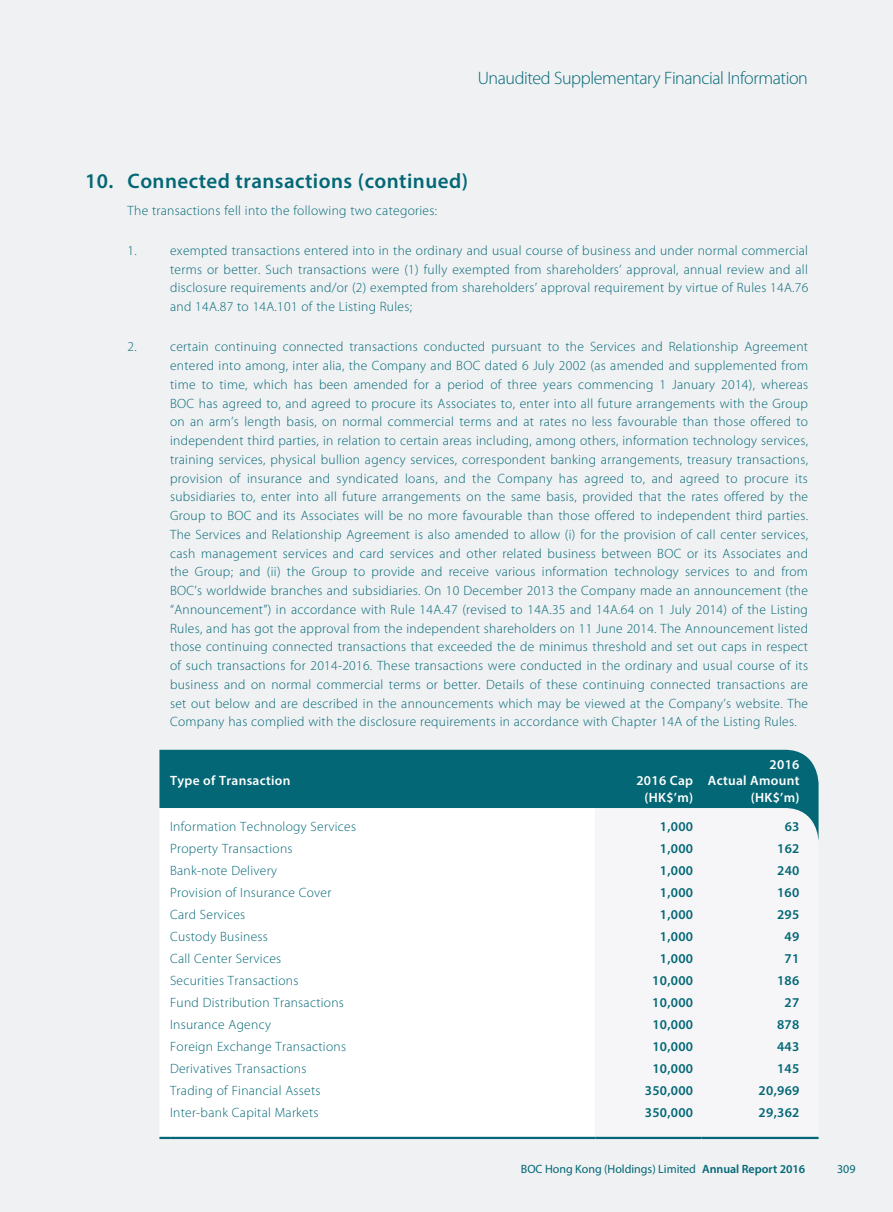
<style>
.page{position:relative;width:893px;height:1212px;background:#eff1f3}
.page>*{position:absolute;margin:0;border:0;box-sizing:border-box;transform-origin:0 0}
.t1{font:600 21px "Myriad Pro";letter-spacing:.02em;color:#036775}
.t2{font:300 18px "Myriad Pro";letter-spacing:-.025em;color:#036775}
.t3{font:300 13.5px/18.8px "Myriad Pro";letter-spacing:.02em;color:#036775;text-align:justify}
.t4{font:600 13.5px "Myriad Pro";letter-spacing:.02em;color:#036775}
.t5{font:600 13.5px/16.5px "Myriad Pro";letter-spacing:.02em;color:#fff;text-align:right}
.t6{font:12px "Myriad Pro";color:#036775}
.s1{font-weight:600}
</style>
<div class="page">
<div style="left:159px;top:842px;width:436px;height:295px;background:#fff"></div>
<svg style="left:159px;top:1137px;width:11px;height:2px"></svg>
<hr style="left:170px;top:1137px;width:425px;height:2px;background:#036775">
<hr style="left:595px;top:1137px;width:107px;height:2px;background:#036775">
<hr style="left:702px;top:1137px;width:106px;height:2px;background:#036775">
<svg style="left:808px;top:1137px;width:11px;height:2px"></svg>
<svg style="left:159px;top:750px;width:660px;height:92px;fill:#036775"></svg>
<h2 class="t2" style="left:478px;top:68px;width:332px">Unaudited Supplementary Financial Information</h2>
<h1 class="t1" style="left:85px;top:167px;width:384px">10. Connected transactions (continued)</h1>
<p class="t3" style="left:128px;top:201px;width:311px">The transactions fell into the following two categories:</p>
<p class="t3" style="left:128px;top:241px;width:11px">1.</p>
<p class="t3" style="left:170px;top:241px;width:640px">exempted transactions entered into in the ordinary and usual course of business and under normal commercial terms or better. Such transactions were (1) fully exempted from shareholders’ approval, annual review and all disclosure requirements and/or (2) exempted from shareholders’ approval requirement by virtue of Rules 14A.76 and 14A.87 to 14A.101 of the Listing Rules;</p>
<p class="t3" style="left:128px;top:338px;width:11px">2.</p>
<p class="t3" style="left:170px;top:338px;width:640px">certain continuing connected transactions conducted pursuant to the Services and Relationship Agreement entered into among, inter alia, the Company and BOC dated 6 July 2002 (as amended and supplemented from time to time, which has been amended for a period of three years commencing 1 January 2014), whereas BOC has agreed to, and agreed to procure its Associates to, enter into all future arrangements with the Group on an arm’s length basis, on normal commercial terms and at rates no less favourable than those offered to independent third parties, in relation to certain areas including, among others, information technology services, training services, physical bullion agency services, correspondent banking arrangements, treasury transactions, provision of insurance and syndicated loans, and the Company has agreed to, and agreed to procure its subsidiaries to, enter into all future arrangements on the same basis, provided that the rates offered by the Group to BOC and its Associates will be no more favourable than those offered to independent third parties.<br>The Services and Relationship Agreement is also amended to allow (i) for the provision of call center services, cash management services and card services and other related business between BOC or its Associates and the Group; and (ii) the Group to provide and receive various information technology services to and from BOC’s worldwide branches and subsidiaries. On 10 December 2013 the Company made an announcement (the “Announcement”) in accordance with Rule 14A.47 (revised to 14A.35 and 14A.64 on 1 July 2014) of the Listing Rules, and has got the approval from the independent shareholders on 11 June 2014. The Announcement listed those continuing connected transactions that exceeded the de minimus threshold and set out caps in respect of such transactions for 2014-2016. These transactions were conducted in the ordinary and usual course of its business and on normal commercial terms or better. Details of these continuing connected transactions are set out below and are described in the announcements which may be viewed at the Company’s website. The Company has complied with the disclosure requirements in accordance with Chapter 14A of the Listing Rules.</p>
<p class="t5" style="left:170px;top:772px;width:122px">Type of Transaction</p>
<p class="t5" style="left:636px;top:772px;width:58px">2016 Cap</p>
<p class="t5" style="left:708px;top:755px;width:93px">2016<br>Actual Amount</p>
<p class="t5" style="left:644px;top:788px;width:50px">(HK$’m)</p>
<p class="t5" style="left:751px;top:788px;width:50px">(HK$’m)</p>
<p class="t3" style="left:170px;top:817px;width:187px">Information Technology Services</p>
<p class="t4" style="left:660px;top:818px;width:35px">1,000</p>
<p class="t4" style="left:785px;top:818px;width:16px">63</p>
<p class="t3" style="left:170px;top:839px;width:124px">Property Transactions</p>
<p class="t4" style="left:660px;top:840px;width:35px">1,000</p>
<p class="t4" style="left:777px;top:840px;width:24px">162</p>
<p class="t3" style="left:170px;top:861px;width:108px">Bank-note Delivery</p>
<p class="t4" style="left:660px;top:862px;width:35px">1,000</p>
<p class="t4" style="left:777px;top:862px;width:24px">240</p>
<p class="t3" style="left:170px;top:883px;width:163px">Provision of Insurance Cover</p>
<p class="t4" style="left:660px;top:884px;width:35px">1,000</p>
<p class="t4" style="left:777px;top:884px;width:24px">160</p>
<p class="t3" style="left:170px;top:905px;width:77px">Card Services</p>
<p class="t4" style="left:660px;top:906px;width:35px">1,000</p>
<p class="t4" style="left:777px;top:906px;width:24px">295</p>
<p class="t3" style="left:170px;top:927px;width:99px">Custody Business</p>
<p class="t4" style="left:660px;top:928px;width:35px">1,000</p>
<p class="t4" style="left:785px;top:928px;width:16px">49</p>
<p class="t3" style="left:170px;top:949px;width:113px">Call Center Services</p>
<p class="t4" style="left:660px;top:950px;width:35px">1,000</p>
<p class="t4" style="left:785px;top:950px;width:16px">71</p>
<p class="t3" style="left:170px;top:971px;width:130px">Securities Transactions</p>
<p class="t4" style="left:652px;top:972px;width:42px">10,000</p>
<p class="t4" style="left:777px;top:972px;width:24px">186</p>
<p class="t3" style="left:170px;top:994px;width:175px">Fund Distribution Transactions</p>
<p class="t4" style="left:652px;top:994px;width:42px">10,000</p>
<p class="t4" style="left:785px;top:994px;width:16px">27</p>
<p class="t3" style="left:170px;top:1016px;width:102px">Insurance Agency</p>
<p class="t4" style="left:652px;top:1016px;width:42px">10,000</p>
<p class="t4" style="left:777px;top:1016px;width:24px">878</p>
<p class="t3" style="left:170px;top:1038px;width:178px">Foreign Exchange Transactions</p>
<p class="t4" style="left:652px;top:1038px;width:42px">10,000</p>
<p class="t4" style="left:777px;top:1038px;width:24px">443</p>
<p class="t3" style="left:170px;top:1060px;width:138px">Derivatives Transactions</p>
<p class="t4" style="left:652px;top:1060px;width:42px">10,000</p>
<p class="t4" style="left:777px;top:1060px;width:24px">145</p>
<p class="t3" style="left:170px;top:1082px;width:152px">Trading of Financial Assets</p>
<p class="t4" style="left:645px;top:1082px;width:50px">350,000</p>
<p class="t4" style="left:759px;top:1082px;width:42px">20,969</p>
<p class="t3" style="left:170px;top:1104px;width:150px">Inter-bank Capital Markets</p>
<p class="t4" style="left:645px;top:1104px;width:50px">350,000</p>
<p class="t4" style="left:759px;top:1104px;width:42px">29,362</p>
<p class="t6" style="left:521px;top:1161px;width:286px">BOC Hong Kong (Holdings) Limited <span class="s1">Annual Report 2016</span></p>
<p class="t6" style="left:837px;top:1161px;width:20px">309</p>
</div>
